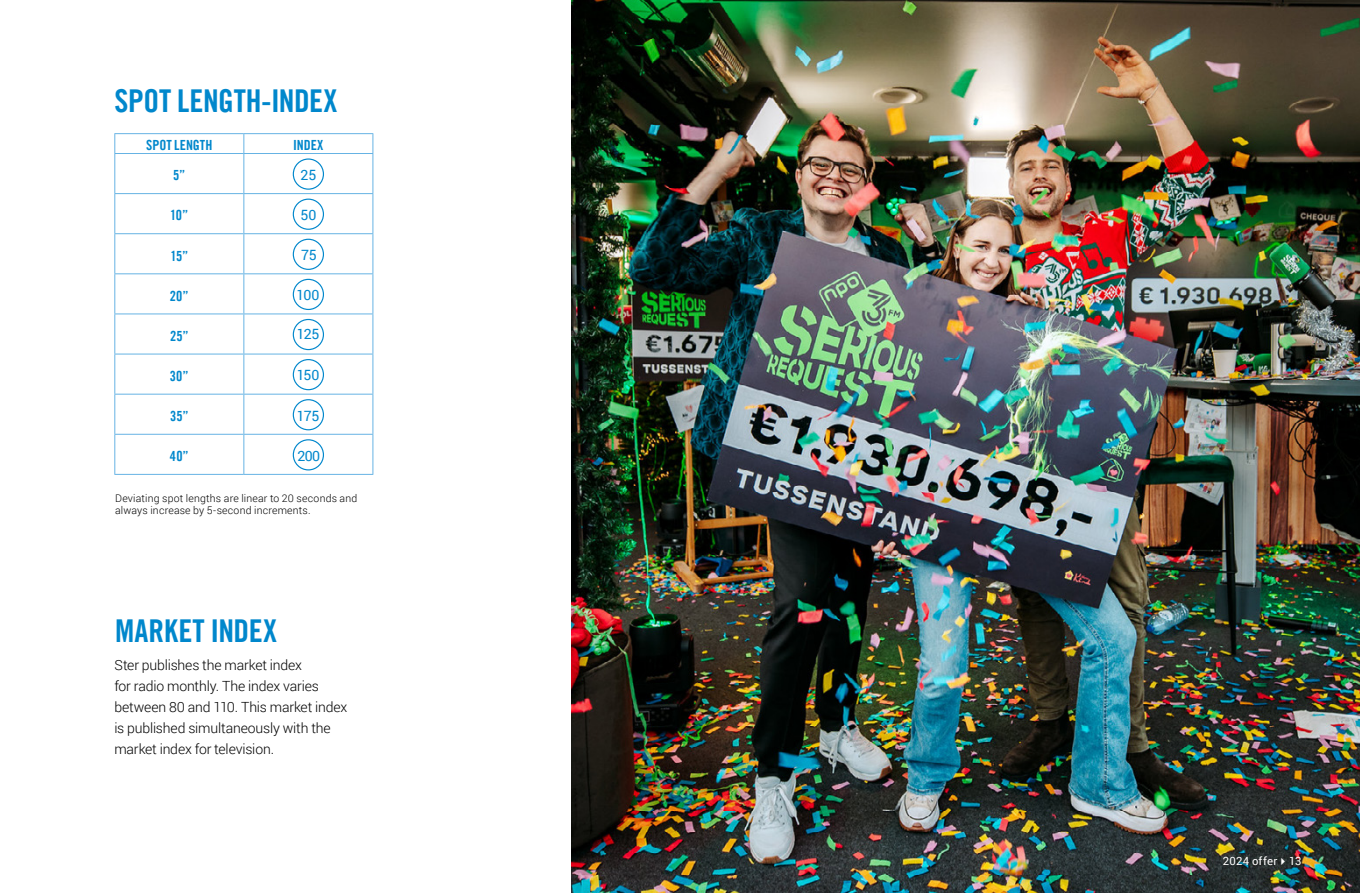
<style>
.page{position:relative;width:1360px;height:893px;background:#fff}
.page>*{position:absolute;margin:0;border:0;box-sizing:border-box;transform-origin:0 0}
.t1{font:31.5px "Trade Gothic LT Com Bd Cn 20";letter-spacing:-.01em;color:#0087cc}
.t2{font:14.17px "Roboto";letter-spacing:-.025em;color:#0087cc}
.t3{font:300 14px/21px "Roboto";letter-spacing:-.01em;color:#000}
.t4{font:14px "Trade Gothic LT Com Bd Cn 20";color:#0087cc}
.t5{font:11.38px "Roboto";letter-spacing:.015em;color:#fff}
.t6{font:300 10.5px/12.2px "Roboto";letter-spacing:.02em;color:#000}
</style>
<div class="page">
<hr style="left:244px;top:434px;width:129px;height:1px;background:#66b3e4">
<hr style="left:243px;top:435px;width:1px;height:39px;background:#66b3e4">
<hr style="left:372px;top:435px;width:1px;height:39px;background:#66b3e4">
<hr style="left:244px;top:474px;width:129px;height:1px;background:#66b3e4">
<svg style="left:243px;top:134px;width:1px;height:19px"></svg>
<hr style="left:244px;top:233px;width:129px;height:1px;background:#66b3e4">
<hr style="left:243px;top:234px;width:1px;height:39px;background:#66b3e4">
<hr style="left:243px;top:274px;width:1px;height:39px;background:#66b3e4">
<hr style="left:243px;top:314px;width:1px;height:40px;background:#66b3e4">
<hr style="left:243px;top:354px;width:1px;height:40px;background:#66b3e4">
<hr style="left:243px;top:395px;width:1px;height:39px;background:#66b3e4">
<hr style="left:244px;top:153px;width:129px;height:1px;background:#66b3e4">
<hr style="left:244px;top:193px;width:129px;height:1px;background:#66b3e4">
<hr style="left:114px;top:133px;width:130px;height:1px;background:#66b3e4">
<svg style="left:114px;top:134px;width:1px;height:19px"></svg>
<hr style="left:244px;top:133px;width:129px;height:1px;background:#66b3e4">
<svg style="left:372px;top:134px;width:1px;height:19px"></svg>
<hr style="left:114px;top:153px;width:130px;height:1px;background:#66b3e4">
<hr style="left:114px;top:154px;width:1px;height:39px;background:#66b3e4">
<hr style="left:114px;top:193px;width:130px;height:1px;background:#66b3e4">
<hr style="left:114px;top:194px;width:1px;height:39px;background:#66b3e4">
<hr style="left:114px;top:233px;width:130px;height:1px;background:#66b3e4">
<hr style="left:114px;top:234px;width:1px;height:39px;background:#66b3e4">
<hr style="left:372px;top:234px;width:1px;height:39px;background:#66b3e4">
<hr style="left:114px;top:273px;width:130px;height:1px;background:#66b3e4">
<hr style="left:114px;top:274px;width:1px;height:39px;background:#66b3e4">
<hr style="left:244px;top:273px;width:129px;height:1px;background:#66b3e4">
<hr style="left:372px;top:274px;width:1px;height:39px;background:#66b3e4">
<hr style="left:114px;top:313px;width:130px;height:1px;background:#66b3e4">
<hr style="left:114px;top:314px;width:1px;height:40px;background:#66b3e4">
<hr style="left:244px;top:313px;width:129px;height:1px;background:#66b3e4">
<hr style="left:372px;top:314px;width:1px;height:40px;background:#66b3e4">
<hr style="left:114px;top:354px;width:130px;height:1px;background:#66b3e4">
<hr style="left:114px;top:354px;width:1px;height:40px;background:#66b3e4">
<hr style="left:244px;top:354px;width:129px;height:1px;background:#66b3e4">
<hr style="left:372px;top:354px;width:1px;height:40px;background:#66b3e4">
<hr style="left:114px;top:394px;width:130px;height:1px;background:#66b3e4">
<hr style="left:114px;top:395px;width:1px;height:39px;background:#66b3e4">
<hr style="left:244px;top:394px;width:129px;height:1px;background:#66b3e4">
<hr style="left:372px;top:395px;width:1px;height:39px;background:#66b3e4">
<hr style="left:114px;top:434px;width:130px;height:1px;background:#66b3e4">
<hr style="left:114px;top:435px;width:1px;height:39px;background:#66b3e4">
<hr style="left:114px;top:474px;width:130px;height:1px;background:#66b3e4">
<hr style="left:243px;top:154px;width:1px;height:39px;background:#66b3e4">
<hr style="left:372px;top:154px;width:1px;height:39px;background:#66b3e4">
<hr style="left:243px;top:194px;width:1px;height:39px;background:#66b3e4">
<hr style="left:372px;top:194px;width:1px;height:39px;background:#66b3e4">
<div style="left:293px;top:158px;width:31px;height:32px;border:1px solid #0087cc;border-radius:50%"></div>
<div style="left:293px;top:199px;width:31px;height:31px;border:1px solid #0087cc;border-radius:50%"></div>
<div style="left:293px;top:239px;width:31px;height:31px;border:1px solid #0087cc;border-radius:50%"></div>
<div style="left:293px;top:279px;width:31px;height:31px;border:1px solid #0087cc;border-radius:50%"></div>
<div style="left:293px;top:319px;width:31px;height:31px;border:1px solid #0087cc;border-radius:50%"></div>
<div style="left:293px;top:359px;width:31px;height:31px;border:1px solid #0087cc;border-radius:50%"></div>
<div style="left:293px;top:399px;width:31px;height:31px;border:1px solid #0087cc;border-radius:50%"></div>
<div style="left:293px;top:439px;width:31px;height:31px;border:1px solid #0087cc;border-radius:50%"></div>
<img style="left:571px;top:0;width:788px;height:893px">
<h1 class="t1" style="left:114px;top:81px;width:225px">SPOT LENGTH-INDEX</h1>
<p class="t4" style="left:146px;top:137px;width:68px">SPOT LENGTH</p>
<p class="t4" style="left:293px;top:137px;width:32px">INDEX</p>
<p class="t4" style="left:173px;top:167px;width:14px">5”</p>
<p class="t2" style="left:300px;top:165px;width:17px">25</p>
<p class="t4" style="left:170px;top:207px;width:20px">10”</p>
<p class="t2" style="left:300px;top:205px;width:17px">50</p>
<p class="t4" style="left:170px;top:247px;width:19px">15”</p>
<p class="t2" style="left:301px;top:245px;width:17px">75</p>
<p class="t4" style="left:170px;top:287px;width:20px">20”</p>
<p class="t2" style="left:296px;top:285px;width:25px">100</p>
<p class="t4" style="left:170px;top:327px;width:20px">25”</p>
<p class="t4" style="left:170px;top:367px;width:20px">30”</p>
<p class="t4" style="left:170px;top:407px;width:20px">35”</p>
<p class="t4" style="left:170px;top:448px;width:21px">40”</p>
<p class="t2" style="left:297px;top:445px;width:24px">200</p>
<p class="t2" style="left:297px;top:324px;width:24px">125</p>
<p class="t2" style="left:297px;top:365px;width:24px">150</p>
<p class="t2" style="left:297px;top:406px;width:24px">175</p>
<p class="t6" style="left:115px;top:492px;width:244px">Deviating spot lengths are linear to 20 seconds and always increase by 5-second increments.</p>
<h1 class="t1" style="left:115px;top:611px;width:163px">MARKET INDEX</h1>
<p class="t3" style="left:114px;top:654px;width:234px">Ster publishes the market index<br>for radio monthly. The index varies between 80 and 110. This market index is published simultaneously with the market index for television.</p>
<p class="t5" style="left:1222px;top:853px;width:80px">2024 offer✔13</p>
</div>
